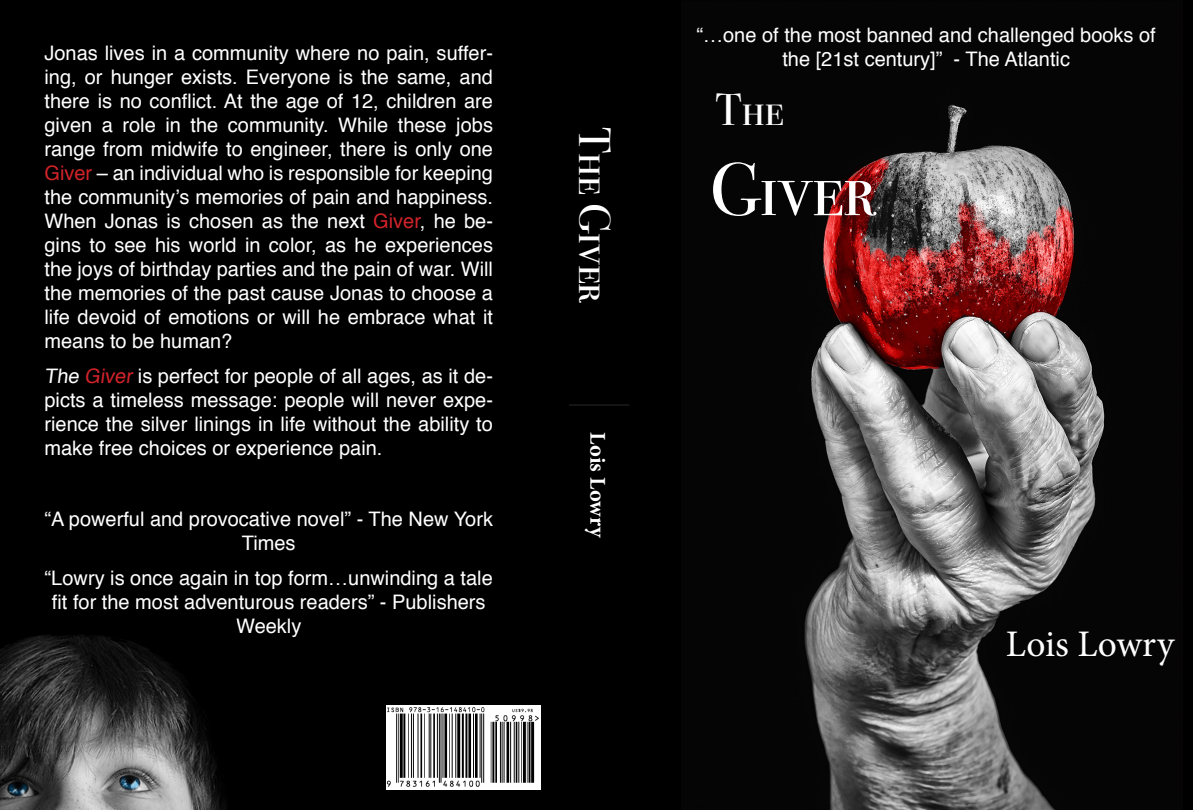
<style>
.page{position:relative;width:1193px;height:810px;background:#fff}
.page>*{position:absolute;margin:0;border:0;box-sizing:border-box;transform-origin:0 0}
.t1{font:75px "Bodoni Svty Two SCITCTT";color:#fff}
.t2{font:45px "Bodoni Svty Two SCITCTT";color:#fff}
.t3{font:37.5px "Minion Pro";letter-spacing:.005em;color:#fff}
.t4{font:700 22.5px "Minion Pro";letter-spacing:.015em;color:#fff}
.t5{font:20px/24px "Helvetica";color:#fff;text-align:center}
.s1{color:#d1232a}
</style>
<div class="page">
<div style="left:568px;top:0;width:114px;height:810px;background:#000"></div>
<hr style="left:562px;top:404px;width:67px;height:2px;background:#231f20">
<div style="left:682px;top:0;width:510px;height:810px;background:#000"></div>
<img style="left:804px;top:104px;width:301px;height:705px">
<div style="left:0;top:0;width:568px;height:810px;background:#000"></div>
<img style="left:387px;top:706px;width:153px;height:83px">
<img style="left:0;top:635px;width:225px;height:175px">
<p class="t5" style="left:44px;top:42px;width:450px;text-align:justify">Jonas lives in a community where no pain, suffer&shy;ing, or hunger exists. Everyone is the same, and there is no conflict. At the age of 12, children are given a role in the community. While these jobs range from midwife to engineer, there is only one <span class="s1">Giver</span> – an individual who is responsible for keeping the community’s memories of pain and happiness.<br>When Jonas is chosen as the next <span class="s1">Giver</span>, he be&shy;gins to see his world in color, as he experiences the joys of birthday parties and the pain of war. Will the memories of the past cause Jonas to choose a life devoid of emotions or will he embrace what it means to be human?</p>
<p class="t5" style="left:44px;top:365px;width:450px;text-align:justify">The <span class="s1">Giver</span>is perfect for people of all ages, as it de&shy;picts a timeless message: people will never expe&shy;rience the silver linings in life without the ability to make free choices or experience pain.</p>
<p class="t5" style="left:44px;top:507px;width:450px">“A powerful and provocative novel” - The New York<br>Times</p>
<p class="t5" style="left:45px;top:567px;width:449px">“Lowry is once again in top form…unwinding a tale fit for the most adventurous readers” - Publishers<br>Weekly</p>
<p class="t2" style="left:621px;top:127px;width:178px;rotate:90deg">The Giver</p>
<p class="t4" style="left:613px;top:432px;width:107px;rotate:90deg">Lois Lowry</p>
<p class="t5" style="left:696px;top:24px;width:461px">“…one of the most banned and challenged books of the [21st century]” - The Atlantic</p>
<p class="t2" style="left:715px;top:83px;width:70px">The</p>
<p class="t1" style="left:710px;top:145px;width:168px">Giver</p>
<p class="t3" style="left:1006px;top:619px;width:170px">Lois Lowry</p>
</div>
